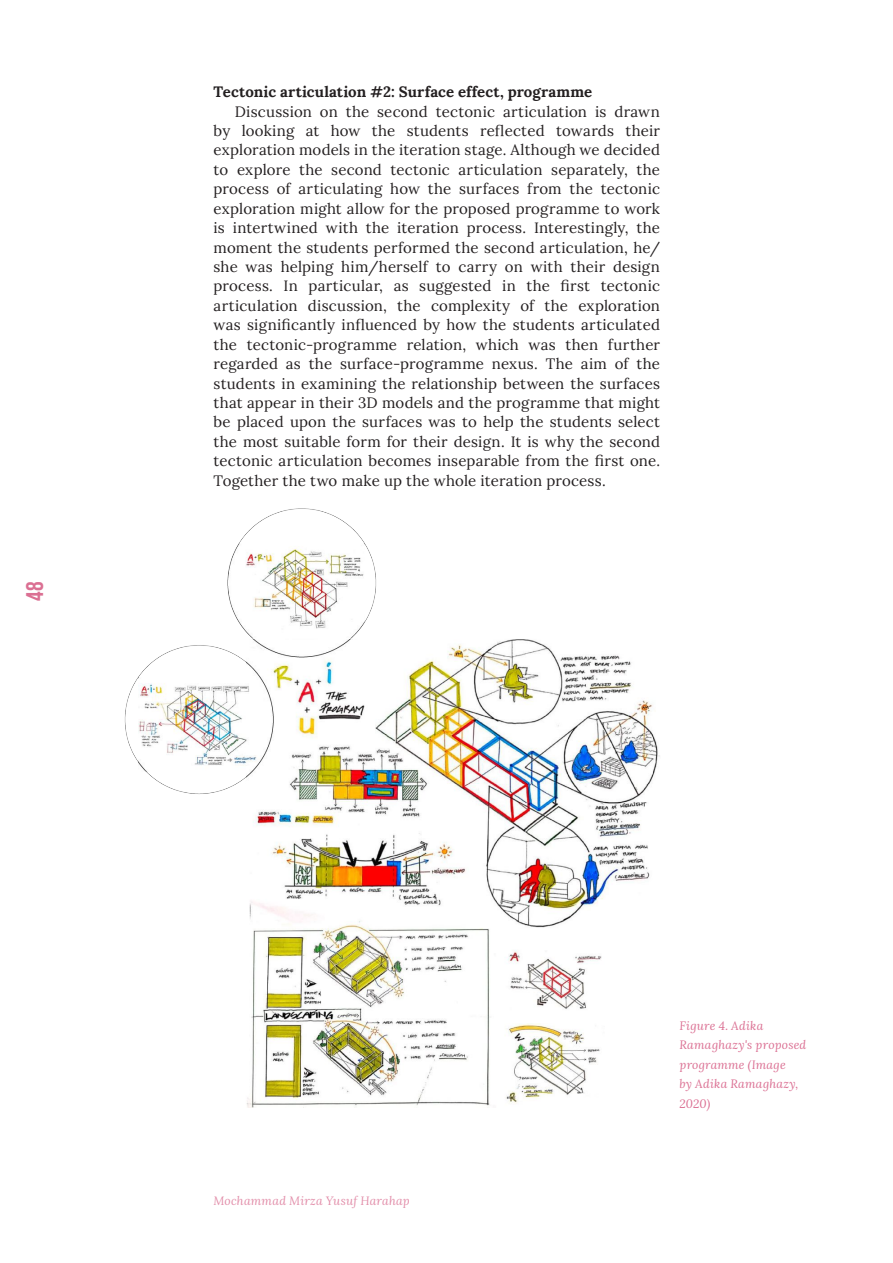
<style>
.page{position:relative;width:893px;height:1263px;background:#fff}
.page>*{position:absolute;margin:0;border:0;box-sizing:border-box;transform-origin:0 0}
.t1{font:24px "Bebas Neue";color:#db7093}
.t2{font:15px/19.5px "Lora";letter-spacing:.005em;color:#231f20;text-align:justify}
.t3{font:700 15px "Lora";letter-spacing:.01em;color:#231f20}
.t4{font:italic 12px/19.5px "Lora";letter-spacing:.02em;color:#db7093}
.t5{font:italic 12px "Lora";letter-spacing:.015em;color:#e28da9}
</style>
<div class="page">
<img style="left:124px;top:508px;width:536px;height:599px">
<h1 class="t1" style="left:21px;top:601px;width:21px;rotate:-90deg">48</h1>
<p class="t3" style="left:214px;top:79px;width:380px">Tectonic articulation #2: Surface effect, programme</p>
<p class="t2" style="left:214px;top:100px;width:448px;text-indent:21px">Discussion on the second tectonic articulation is drawn by looking at how the students reflected towards their exploration models in the iteration stage. Although we decided to explore the second tectonic articulation separately, the process of articulating how the surfaces from the tectonic exploration might allow for the proposed programme to work is intertwined with the iteration process. Interestingly, the moment the students performed the second articulation, he/ she was helping him/herself to carry on with their design process. In particular, as suggested in the first tectonic articulation discussion, the complexity of the exploration was significantly influenced by how the students articulated the tectonic-programme relation, which was then further regarded as the surface-programme nexus. The aim of the students in examining the relationship between the surfaces that appear in their 3D models and the programme that might be placed upon the surfaces was to help the students select the most suitable form for their design. It is why the second tectonic articulation becomes inseparable from the first one.<br>Together the two make up the whole iteration process.</p>
<p class="t5" style="left:214px;top:1192px;width:198px">Mochammad Mirza Yusuf Harahap</p>
<p class="t4" style="left:679px;top:1015px;width:128px">Figure 4. Adika<br>Ramaghazy's proposed programme (Image<br>by Adika Ramaghazy,<br>2020)</p>
</div>
